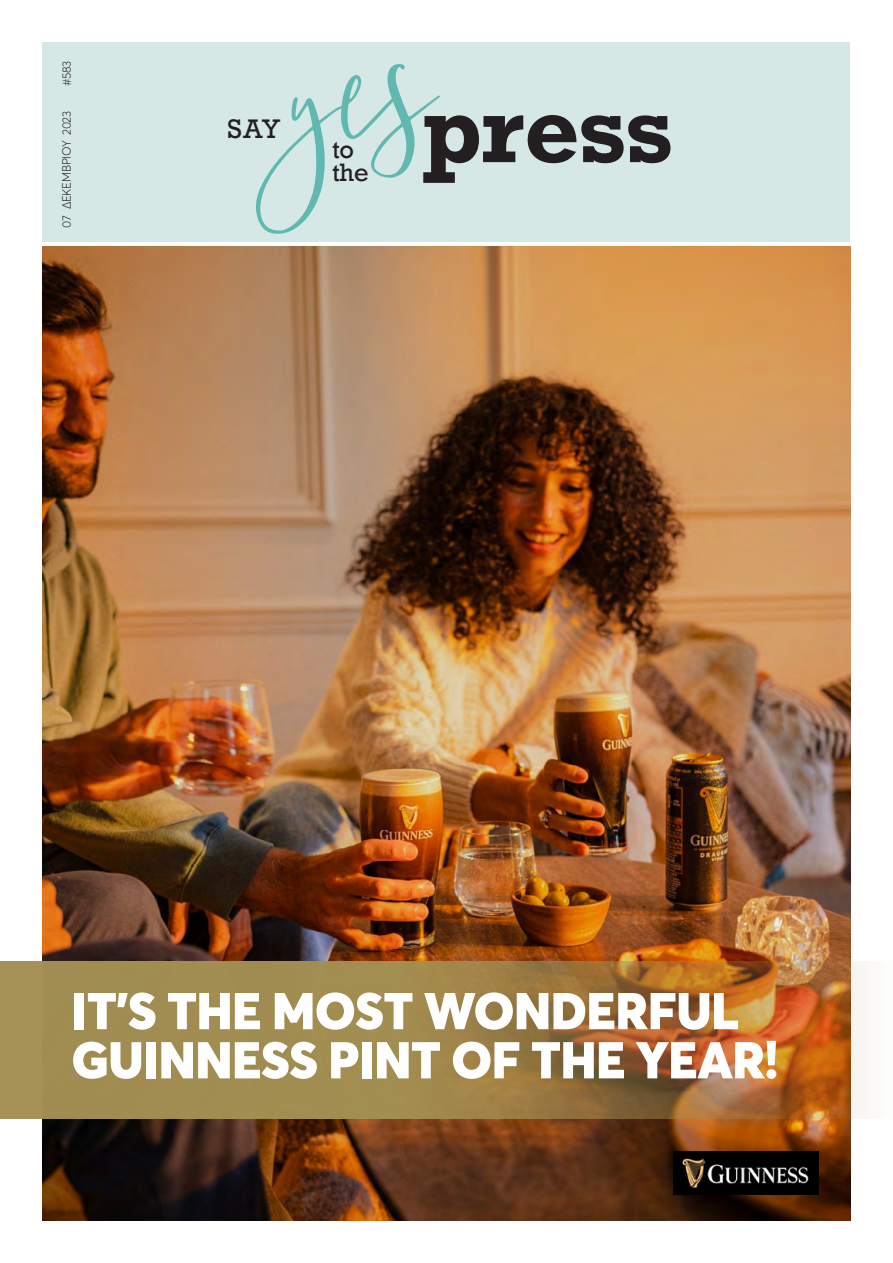
<style>
.page{position:relative;width:893px;height:1263px;background:#fff}
.page>*{position:absolute;margin:0;border:0;box-sizing:border-box;transform-origin:0 0}
.t1{font:700 89.7px "Rockwell";letter-spacing:-.005em;color:#231f20}
.t2{font:900 51px/49.2px "Averta";letter-spacing:-.005em;color:#fff}
.t3{font:25.2px "Rockwell";color:#231f20}
.t4{font:23.7px/23px "Rockwell";color:#231f20}
.t5{font:300 12px "Averta";letter-spacing:-.025em;color:#231f20;scale:.96 1}
</style>
<div class="page">
<div style="left:43px;top:43px;width:807px;height:199px;background:#d6e8e6"></div>
<img style="left:43px;top:247px;width:807px;height:973px">
<img style="left:0;top:961px;width:869px;height:158px">
<svg style="left:256px;top:64px;width:184px;height:170px"></svg>
<img style="left:673px;top:1151px;width:146px;height:43px">
<p class="t5" style="left:59px;top:86px;width:28px;rotate:-90deg">#583</p>
<p class="t5" style="left:59px;top:227px;width:123px;rotate:-90deg">07 ΔΕΚΕΜΒΡΙΟΥ 2023</p>
<p class="t3" style="left:228px;top:113px;width:55px">SAY</p>
<p class="t4" style="left:332px;top:138px;width:38px">to the</p>
<h1 class="t1" style="left:422px;top:71px;width:252px">press</h1>
<p class="t2" style="left:72px;top:986px;width:709px">IT’S THE MOST WONDERFUL<br>GUINNESS PINT OF THE YEAR!</p>
</div>
